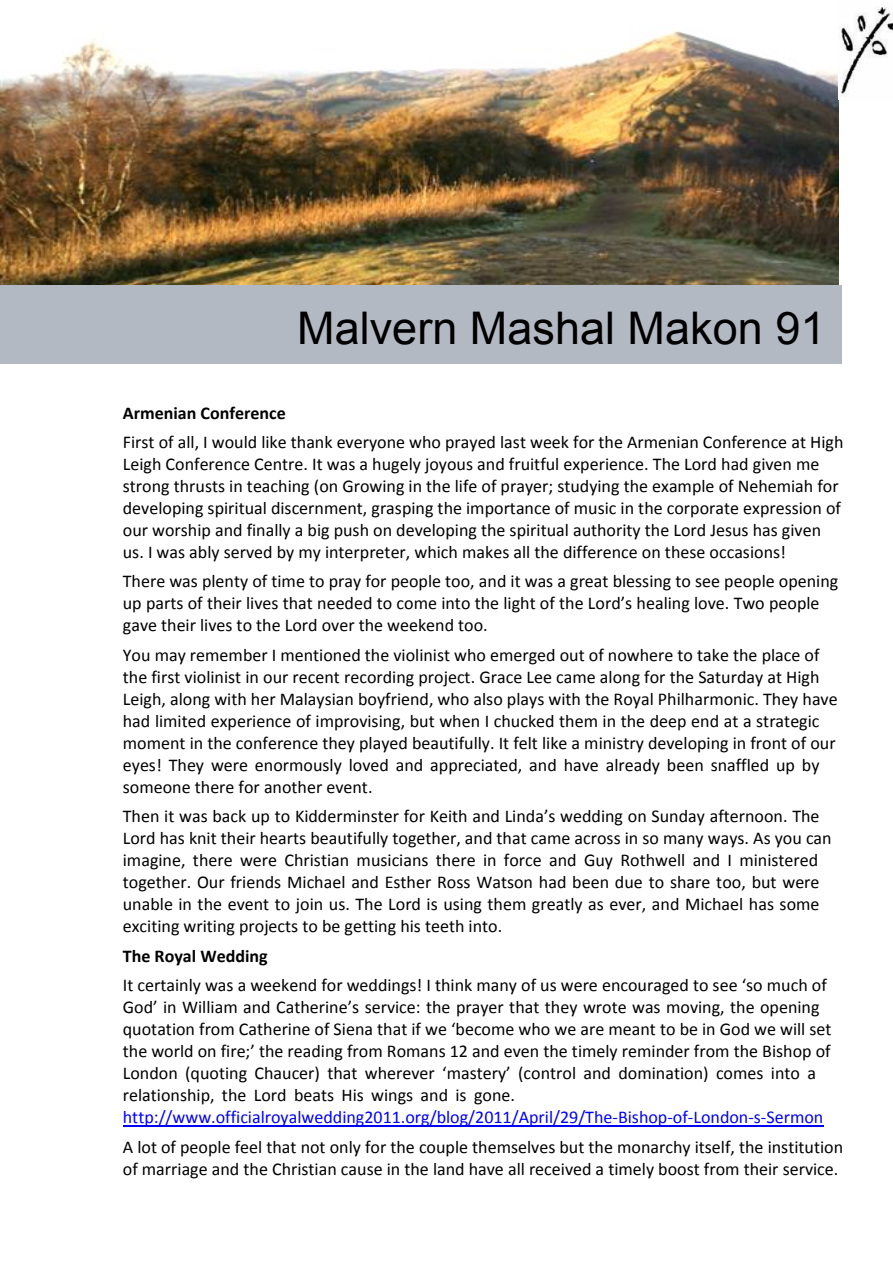
<style>
.page{position:relative;width:893px;height:1263px;background:#fff}
.page>*{position:absolute;margin:0;border:0;box-sizing:border-box;transform-origin:0 0}
.t1{font:45px "Arial";color:#000}
.t2{font:18px/22px "Calibri";color:#000}
.t3{font:18px "Calibri";color:#00f}
.t4{font:700 18px "Calibri";color:#000}
</style>
<div class="page">
<img style="left:0;top:30px;width:839px;height:255px">
<img style="left:838px;top:7px;width:55px;height:92px">
<div style="left:0;top:285px;width:842px;height:78px;background:#b2b9c2"></div>
<hr style="left:123px;top:1125px;width:700px;height:1px;background:#00f">
<h1 class="t1" style="left:297px;top:311px;width:530px">Malvern Mashal Makon 91</h1>
<p class="t4" style="left:123px;top:405px;width:164px">Armenian Conference</p>
<p class="t2" style="left:123px;top:432px;width:722px">First of all, I would like thank everyone who prayed last week for the Armenian Conference at High Leigh Conference Centre. It was a hugely joyous and fruitful experience. The Lord had given me strong thrusts in teaching (on Growing in the life of prayer; studying the example of Nehemiah for developing spiritual discernment, grasping the importance of music in the corporate expression of our worship and finally a big push on developing the spiritual authority the Lord Jesus has given us. I was ably served by my interpreter, which makes all the difference on these occasions!</p>
<p class="t2" style="left:123px;top:572px;width:717px">There was plenty of time to pray for people too, and it was a great blessing to see people opening up parts of their lives that needed to come into the light of the Lord’s healing love. Two people gave their lives to the Lord over the weekend too.</p>
<p class="t2" style="left:123px;top:645px;width:716px">You may remember I mentioned the violinist who emerged out of nowhere to take the place of the first violinist in our recent recording project. Grace Lee came along for the Saturday at High Leigh, along with her Malaysian boyfriend, who also plays with the Royal Philharmonic. They have had limited experience of improvising, but when I chucked them in the deep end at a strategic moment in the conference they played beautifully. It felt like a ministry developing in front of our eyes! They were enormously loved and appreciated, and have already been snaffled up by someone there for another event.</p>
<p class="t2" style="left:123px;top:807px;width:710px">Then it was back up to Kidderminster for Keith and Linda’s wedding on Sunday afternoon. The Lord has knit their hearts beautifully together, and that came across in so many ways. As you can imagine, there were Christian musicians there in force and Guy Rothwell and I ministered together. Our friends Michael and Esther Ross Watson had been due to share too, but were unable in the event to join us. The Lord is using them greatly as ever, and Michael has some exciting writing projects to be getting his teeth into.</p>
<p class="t4" style="left:123px;top:948px;width:146px">The Royal Wedding</p>
<p class="t2" style="left:123px;top:976px;width:710px">It certainly was a weekend for weddings! I think many of us were encouraged to see ‘so much of God’ in William and Catherine’s service: the prayer that they wrote was moving, the opening quotation from Catherine of Siena that if we ‘become who we are meant to be in God we will set the world on fire;’ the reading from Romans 12 and even the timely reminder from the Bishop of London (quoting Chaucer) that wherever ‘mastery’ (control and domination) comes into a relationship, the Lord beats His wings and is gone.</p>
<p class="t3" style="left:123px;top:1110px;width:702px">http://www.officialroyalwedding2011.org/blog/2011/April/29/The-Bishop-of-London-s-Sermon</p>
<p class="t2" style="left:123px;top:1137px;width:722px">A lot of people feel that not only for the couple themselves but the monarchy itself, the institution of marriage and the Christian cause in the land have all received a timely boost from their service.</p>
</div>
